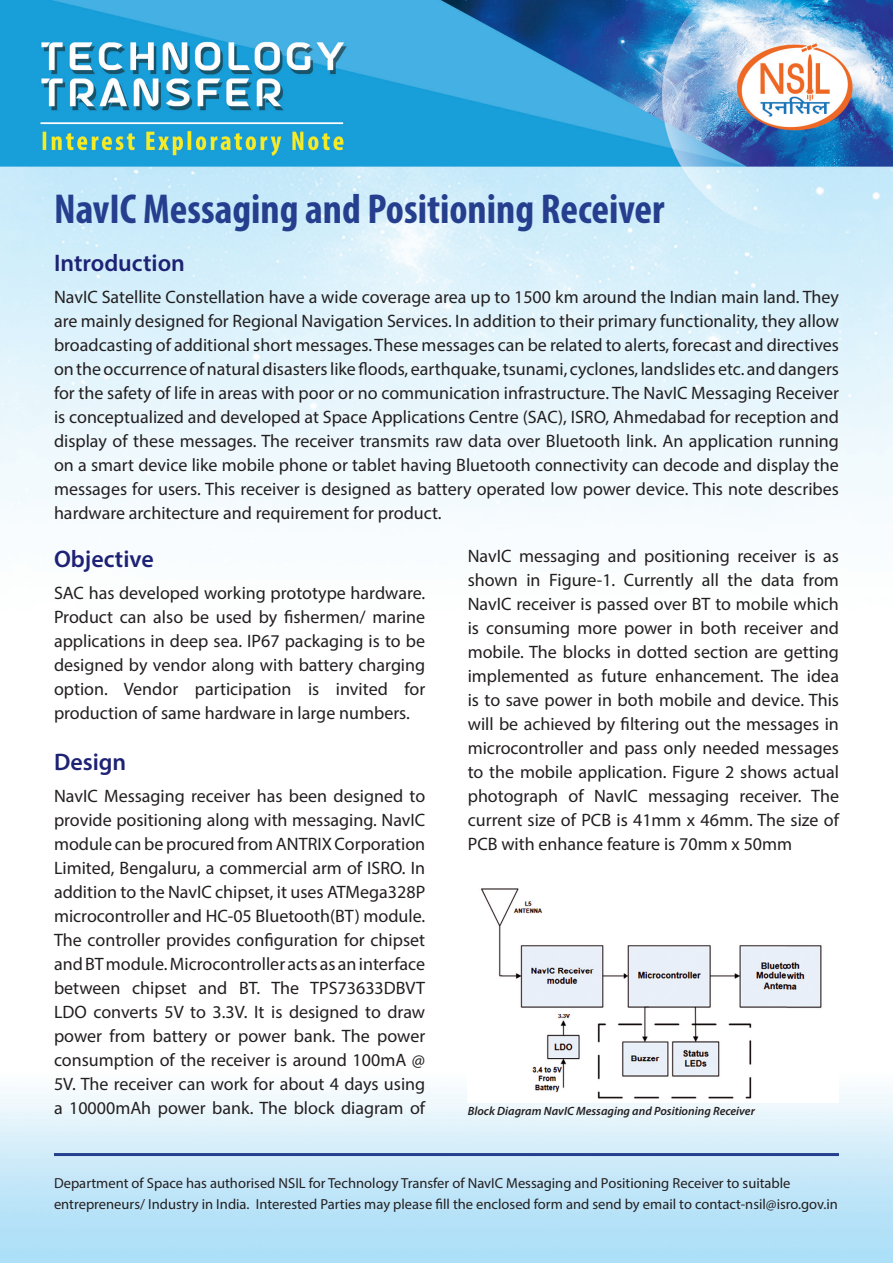
<style>
.page{position:relative;width:893px;height:1263px;background:#fff}
.page>*{position:absolute;margin:0;border:0;box-sizing:border-box;transform-origin:0 0}
.t1{font:700 condensed 42px "Myriad Pro";color:#253f8e}
.t2{font:600 24px "Myriad Pro";color:#1e2274}
.t3{font:18px/24px "Myriad Pro";color:#231f20;text-align:justify}
.t4{font:14.55px/21px "Myriad Pro";color:#231f20}
.t5{font:italic 600 12px "Myriad Pro";color:#231f20}
</style>
<div class="page">
<img style="left:0;top:0;width:893px;height:1263px">
<hr style="left:54px;top:1153px;width:785px;height:3px;background:#253f8e">
<img style="left:468px;top:882px;width:371px;height:220px">
<h1 class="t1" style="left:54px;top:183px;width:612px">NavIC Messaging and Positioning Receiver</h1>
<h2 class="t2" style="left:54px;top:247px;width:132px">Introduction</h2>
<p class="t3" style="left:54px;top:285px;width:787px">NavIC Satellite Constellation have a wide coverage area up to 1500 km around the Indian main land. They are mainly designed for Regional Navigation Services. In addition to their primary functionality, they allow broadcasting of additional short messages. These messages can be related to alerts, forecast and directives on the occurrence of natural disasters like floods, earthquake, tsunami, cyclones, landslides etc. and dangers for the safety of life in areas with poor or no communication infrastructure. The NavIC Messaging Receiver is conceptualized and developed at Space Applications Centre (SAC), ISRO, Ahmedabad for reception and display of these messages. The receiver transmits raw data over Bluetooth link. An application running on a smart device like mobile phone or tablet having Bluetooth connectivity can decode and display the messages for users. This receiver is designed as battery operated low power device. This note describes hardware architecture and requirement for product.</p>
<p class="t3" style="left:468px;top:544px;width:373px">NavIC messaging and positioning receiver is as shown in Figure-1. Currently all the data from NavIC receiver is passed over BT to mobile which is consuming more power in both receiver and mobile. The blocks in dotted section are getting implemented as future enhancement. The idea is to save power in both mobile and device. This will be achieved by filtering out the messages in microcontroller and pass only needed messages to the mobile application. Figure 2 shows actual photograph of NavIC messaging receiver. The current size of PCB is 41mm x 46mm. The size of PCB with enhance feature is 70mm x 50mm</p>
<h2 class="t2" style="left:54px;top:544px;width:101px">Objective</h2>
<p class="t3" style="left:54px;top:581px;width:373px">SAC has developed working prototype hardware.<br>Product can also be used by fishermen/ marine applications in deep sea. IP67 packaging is to be designed by vendor along with battery charging option. Vendor participation is invited for production of same hardware in large numbers.</p>
<h2 class="t2" style="left:54px;top:746px;width:74px">Design</h2>
<p class="t3" style="left:54px;top:784px;width:373px">NavIC Messaging receiver has been designed to provide positioning along with messaging. NavIC module can be procured from ANTRIX Corporation Limited, Bengaluru, a commercial arm of ISRO. In addition to the NavIC chipset, it uses ATMega328P microcontroller and HC-05 Bluetooth(BT) module.<br>The controller provides configuration for chipset and BT module. Microcontroller acts as an interface between chipset and BT. The TPS73633DBVT LDO converts 5V to 3.3V. It is designed to draw power from battery or power bank. The power consumption of the receiver is around 100mA @ 5V. The receiver can work for about 4 days using a 10000mAh power bank. The block diagram of</p>
<p class="t5" style="left:468px;top:1103px;width:289px">Block Diagram NavIC Messaging and Positioning Receiver</p>
<p class="t4" style="left:54px;top:1172px;width:785px">Department of Space has authorised NSIL for Technology Transfer of NavIC Messaging and Positioning Receiver to suitable entrepreneurs/ Industry in India. Interested Parties may please fill the enclosed form and send by email to contact-nsil@isro.gov.in</p>
</div>
